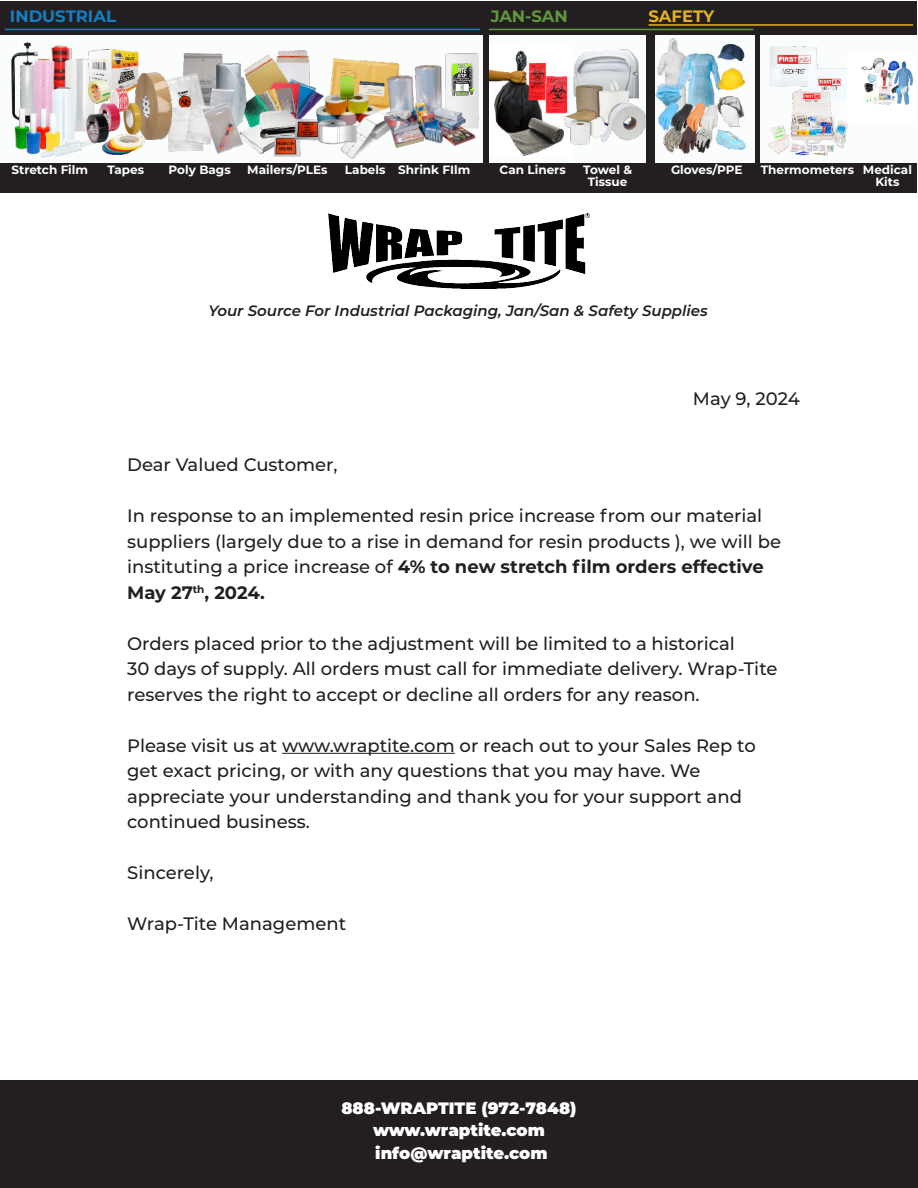
<style>
.page{position:relative;width:918px;height:1188px;background:#fff}
.page>*{position:absolute;margin:0;border:0;box-sizing:border-box;transform-origin:0 0}
.t1{font:500 18px/25.5px "Montserrat";color:#231f20}
.t2{font:900 16.5px "Montserrat";color:#fff}
.t3{font:700 16.5px "Montserrat";color:#127fc3}
.t4{font:700 16.5px "Montserrat";color:#609640}
.t5{font:700 16.5px "Montserrat";color:#e4b121}
.t6{font:italic 600 15px "Montserrat";color:#231f20}
.t7{font:700 12px/12px "Montserrat";color:#fff;text-align:center}
.s1{font-weight:700}
</style>
<div class="page">
<div style="left:1px;top:1px;width:916px;height:191px;background:#231f20"></div>
<div style="left:760px;top:36px;width:158px;height:127px;background:#fbfdfc"></div>
<img style="left:329px;top:213px;width:260px;height:76px">
<div style="left:0;top:1080px;width:918px;height:108px;background:#231f20"></div>
<div style="left:0;top:36px;width:483px;height:127px;background:#fbfdfc"></div>
<div style="left:489px;top:36px;width:157px;height:127px;background:#fbfdfc"></div>
<img style="left:489px;top:50px;width:76px;height:106px">
<img style="left:248px;top:50px;width:69px;height:107px">
<img style="left:317px;top:58px;width:63px;height:100px">
<img style="left:768px;top:46px;width:81px;height:110px">
<img style="left:174px;top:53px;width:74px;height:101px">
<img style="left:11px;top:42px;width:76px;height:116px">
<img style="left:87px;top:48px;width:87px;height:107px">
<img style="left:565px;top:49px;width:82px;height:96px">
<hr style="left:282px;top:753px;width:173px;height:1px;background:#231f20">
<img style="left:380px;top:53px;width:99px;height:95px">
<img style="left:848px;top:54px;width:65px;height:68px">
<div style="left:655px;top:36px;width:100px;height:127px;background:#fbfdfc"></div>
<img style="left:656px;top:39px;width:91px;height:115px">
<hr style="left:5px;top:29px;width:475px;height:1px;background:#127fc3">
<hr style="left:489px;top:29px;width:264px;height:1px;background:#609640">
<hr style="left:649px;top:24px;width:264px;height:2px;background:#e4b121">
<p class="t3" style="left:10px;top:4px;width:108px">INDUSTRIAL</p>
<p class="t4" style="left:491px;top:4px;width:79px">JAN-SAN</p>
<p class="t5" style="left:648px;top:4px;width:67px">SAFETY</p>
<p class="t7" style="left:11px;top:163px;width:78px">Stretch Film</p>
<p class="t7" style="left:107px;top:163px;width:38px">Tapes</p>
<p class="t7" style="left:169px;top:163px;width:64px">Poly Bags</p>
<p class="t7" style="left:247px;top:163px;width:82px">Mailers/PLEs</p>
<p class="t7" style="left:345px;top:163px;width:42px">Labels</p>
<p class="t7" style="left:500px;top:163px;width:68px">Can Liners</p>
<p class="t7" style="left:583px;top:163px;width:50px">Towel &amp;</p>
<p class="t7" style="left:671px;top:163px;width:73px">Gloves/PPE</p>
<p class="t7" style="left:588px;top:175px;width:41px">Tissue</p>
<p class="t7" style="left:398px;top:163px;width:74px">Shrink FIlm</p>
<p class="t7" style="left:761px;top:163px;width:95px">Thermometers</p>
<p class="t7" style="left:863px;top:163px;width:51px">Medical<br>Kits</p>
<p class="t6" style="left:208px;top:300px;width:501px">Your Source For Industrial Packaging, Jan/San &amp; Safety Supplies</p>
<p class="t1" style="left:693px;top:385px;width:108px">May 9, 2024</p>
<p class="t1" style="left:127px;top:451px;width:212px">Dear Valued Customer,</p>
<p class="t1" style="left:127px;top:502px;width:655px">In response to an implemented resin price increase from our material suppliers (largely due to a rise in demand for resin products ), we will be instituting a price increase of <span class="s1">4% to new stretch film orders effective May 27</span><sup>th</sup><span class="s1">, 2024.</span></p>
<p class="t1" style="left:127px;top:630px;width:652px">Orders placed prior to the adjustment will be limited to a historical<br>30 days of supply. All orders must call for immediate delivery. Wrap-Tite</p>
<p class="t1" style="left:127px;top:681px;width:574px">reserves the right to accept or decline all orders for any reason.</p>
<p class="t1" style="left:127px;top:732px;width:630px">Please visit us at www.wraptite.com or reach out to your Sales Rep to get exact pricing, or with any questions that you may have. We appreciate your understanding and thank you for your support and continued business.</p>
<p class="t1" style="left:127px;top:859px;width:88px">Sincerely,</p>
<p class="t1" style="left:127px;top:910px;width:221px">Wrap-Tite Management</p>
<p class="t2" style="left:341px;top:1096px;width:237px">888-WRAPTITE (972-7848)</p>
<p class="t2" style="left:373px;top:1117px;width:173px">www.wraptite.com</p>
<p class="t2" style="left:375px;top:1141px;width:174px">info@wraptite.com</p>
</div>
